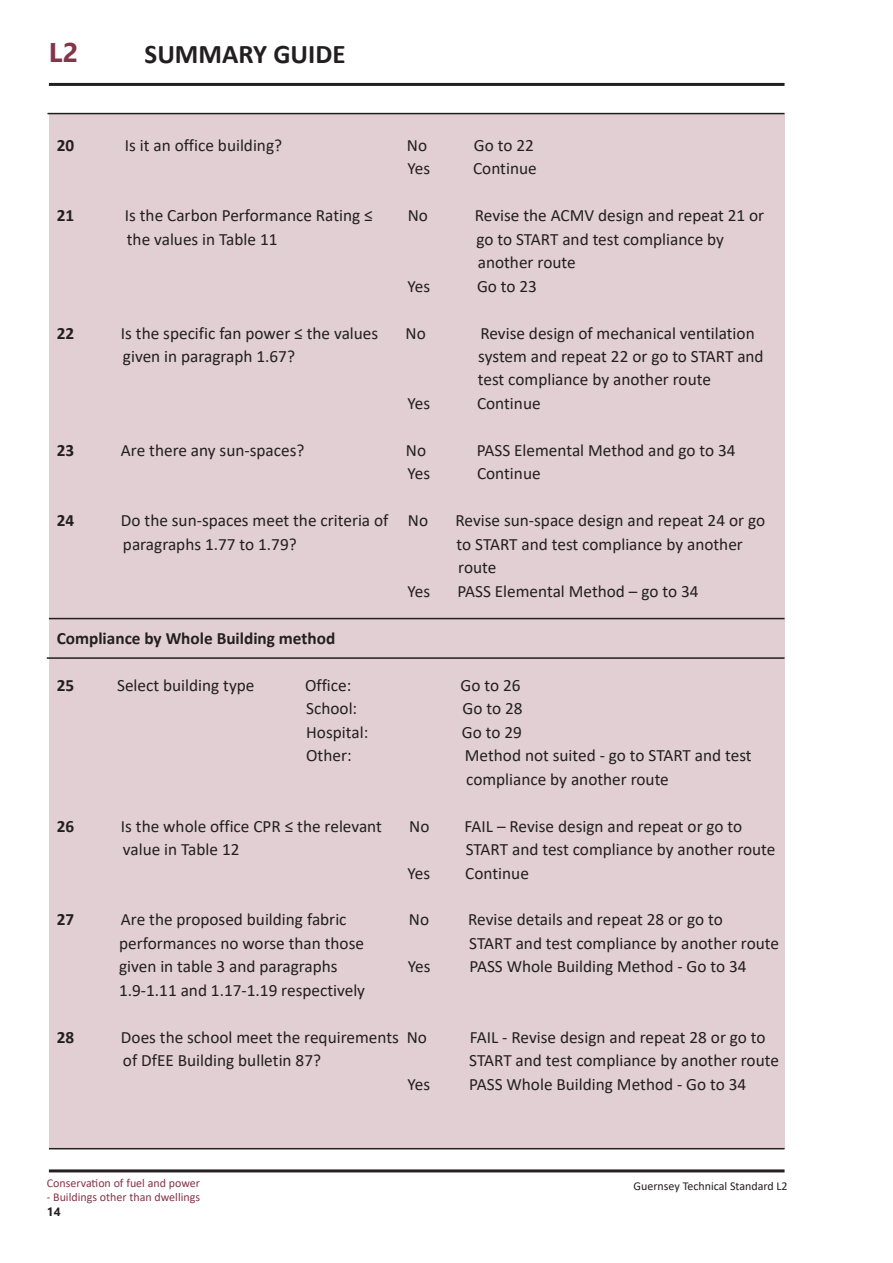
<style>
.page{position:relative;width:893px;height:1263px;background:#fff}
.page>*{position:absolute;margin:0;border:0;box-sizing:border-box;transform-origin:0 0}
.t1{font:700 27px "Calibri";color:#231f20}
.t2{font:700 27px "Segoe UI";color:#843549}
.Box_1st_Indent{font:17.25px "Calibri";color:#231f20}
.Box_1st_Indent-2{font:700 17.25px "Calibri";color:#231f20}
.t3{font:12px "Calibri";color:#843549}
.t4{font:12px "Calibri";color:#231f20}
.t5{font:700 12px "Segoe UI";color:#231f20}
</style>
<div class="page">
<div style="left:49px;top:114px;width:735px;height:1035px;background:#e1cfd3"></div>
<hr style="left:49px;top:83px;width:735px;height:3px;background:#231f20">
<hr style="left:49px;top:1169px;width:735px;height:3px;background:#231f20">
<hr style="left:49px;top:618px;width:735px;height:1px;background:#231f20">
<hr style="left:47px;top:657px;width:737px;height:2px;background:#231f20">
<hr style="left:47px;top:113px;width:737px;height:1px;background:#231f20">
<hr style="left:49px;top:1148px;width:735px;height:1px;background:#231f20">
<p class="t2" style="left:49px;top:27px;width:31px">L2</p>
<p class="t1" style="left:145px;top:35px;width:203px">SUMMARY GUIDE</p>
<p class="Box_1st_Indent-2" style="left:57px;top:133px;width:19px">20</p>
<p class="Box_1st_Indent" style="left:125px;top:133px;width:159px">Is it an office building?</p>
<p class="Box_1st_Indent" style="left:407px;top:133px;width:22px">No</p>
<p class="Box_1st_Indent" style="left:474px;top:133px;width:62px">Go to 22</p>
<p class="Box_1st_Indent" style="left:408px;top:156px;width:24px">Yes</p>
<p class="Box_1st_Indent" style="left:473px;top:156px;width:65px">Continue</p>
<p class="Box_1st_Indent-2" style="left:57px;top:203px;width:19px">21</p>
<p class="Box_1st_Indent" style="left:125px;top:203px;width:249px">Is the Carbon Performance Rating ≤</p>
<p class="Box_1st_Indent" style="left:408px;top:203px;width:22px">No</p>
<p class="Box_1st_Indent" style="left:475px;top:203px;width:291px">Revise the ACMV design and repeat 21 or</p>
<p class="Box_1st_Indent" style="left:127px;top:227px;width:152px">the values in Table 11</p>
<p class="Box_1st_Indent" style="left:476px;top:227px;width:249px">go to START and test compliance by</p>
<p class="Box_1st_Indent" style="left:478px;top:250px;width:99px">another route</p>
<p class="Box_1st_Indent" style="left:408px;top:274px;width:24px">Yes</p>
<p class="Box_1st_Indent" style="left:477px;top:274px;width:61px">Go to 23</p>
<p class="Box_1st_Indent-2" style="left:57px;top:321px;width:19px">22</p>
<p class="Box_1st_Indent" style="left:121px;top:321px;width:259px">Is the specific fan power ≤ the values</p>
<p class="Box_1st_Indent" style="left:406px;top:321px;width:22px">No</p>
<p class="Box_1st_Indent" style="left:480px;top:321px;width:276px">Revise design of mechanical ventilation</p>
<p class="Box_1st_Indent" style="left:123px;top:344px;width:174px">given in paragraph 1.67?</p>
<p class="Box_1st_Indent" style="left:478px;top:344px;width:287px">system and repeat 22 or go to START and</p>
<p class="Box_1st_Indent" style="left:478px;top:368px;width:235px">test compliance by another route</p>
<p class="Box_1st_Indent" style="left:408px;top:391px;width:24px">Yes</p>
<p class="Box_1st_Indent" style="left:477px;top:391px;width:65px">Continue</p>
<p class="Box_1st_Indent-2" style="left:57px;top:438px;width:19px">23</p>
<p class="Box_1st_Indent" style="left:121px;top:438px;width:185px">Are there any sun-spaces?</p>
<p class="Box_1st_Indent" style="left:406px;top:438px;width:22px">No</p>
<p class="Box_1st_Indent" style="left:477px;top:438px;width:260px">PASS Elemental Method and go to 34</p>
<p class="Box_1st_Indent" style="left:408px;top:462px;width:24px">Yes</p>
<p class="Box_1st_Indent" style="left:477px;top:462px;width:65px">Continue</p>
<p class="Box_1st_Indent-2" style="left:57px;top:508px;width:19px">24</p>
<p class="Box_1st_Indent" style="left:121px;top:509px;width:309px">Do the sun-spaces meet the criteria of No</p>
<p class="Box_1st_Indent" style="left:455px;top:509px;width:311px">Revise sun-space design and repeat 24 or go</p>
<p class="Box_1st_Indent" style="left:123px;top:532px;width:175px">paragraphs 1.77 to 1.79?</p>
<p class="Box_1st_Indent" style="left:457px;top:532px;width:288px">to START and test compliance by another</p>
<p class="Box_1st_Indent" style="left:458px;top:556px;width:40px">route</p>
<p class="Box_1st_Indent" style="left:408px;top:579px;width:24px">Yes</p>
<p class="Box_1st_Indent" style="left:457px;top:579px;width:243px">PASS Elemental Method – go to 34</p>
<p class="Box_1st_Indent-2" style="left:57px;top:626px;width:280px">Compliance by Whole Building method</p>
<p class="Box_1st_Indent-2" style="left:57px;top:673px;width:19px">25</p>
<p class="Box_1st_Indent" style="left:117px;top:673px;width:139px">Select building type</p>
<p class="Box_1st_Indent" style="left:305px;top:673px;width:48px">Office:</p>
<p class="Box_1st_Indent" style="left:461px;top:673px;width:61px">Go to 26</p>
<p class="Box_1st_Indent" style="left:306px;top:696px;width:53px">School:</p>
<p class="Box_1st_Indent" style="left:462px;top:696px;width:62px">Go to 28</p>
<p class="Box_1st_Indent" style="left:306px;top:720px;width:64px">Hospital:</p>
<p class="Box_1st_Indent" style="left:462px;top:720px;width:62px">Go to 29</p>
<p class="Box_1st_Indent" style="left:306px;top:743px;width:47px">Other:</p>
<p class="Box_1st_Indent" style="left:465px;top:743px;width:288px">Method not suited - go to START and test</p>
<p class="Box_1st_Indent" style="left:466px;top:767px;width:204px">compliance by another route</p>
<p class="Box_1st_Indent-2" style="left:57px;top:814px;width:19px">26</p>
<p class="Box_1st_Indent" style="left:121px;top:814px;width:262px">Is the whole office CPR ≤ the relevant</p>
<p class="Box_1st_Indent" style="left:409px;top:814px;width:22px">No</p>
<p class="Box_1st_Indent" style="left:465px;top:814px;width:279px">FAIL – Revise design and repeat or go to</p>
<p class="Box_1st_Indent" style="left:123px;top:837px;width:118px">value in Table 12</p>
<p class="Box_1st_Indent" style="left:466px;top:837px;width:311px">START and test compliance by another route</p>
<p class="Box_1st_Indent" style="left:408px;top:861px;width:24px">Yes</p>
<p class="Box_1st_Indent" style="left:465px;top:861px;width:65px">Continue</p>
<p class="Box_1st_Indent-2" style="left:57px;top:907px;width:19px">27</p>
<p class="Box_1st_Indent" style="left:121px;top:908px;width:227px">Are the proposed building fabric</p>
<p class="Box_1st_Indent" style="left:409px;top:908px;width:22px">No</p>
<p class="Box_1st_Indent" style="left:468px;top:908px;width:256px">Revise details and repeat 28 or go to</p>
<p class="Box_1st_Indent" style="left:119px;top:931px;width:246px">performances no worse than those</p>
<p class="Box_1st_Indent" style="left:469px;top:931px;width:311px">START and test compliance by another route</p>
<p class="Box_1st_Indent" style="left:119px;top:955px;width:220px">given in table 3 and paragraphs</p>
<p class="Box_1st_Indent" style="left:408px;top:955px;width:24px">Yes</p>
<p class="Box_1st_Indent" style="left:469px;top:955px;width:279px">PASS Whole Building Method - Go to 34</p>
<p class="Box_1st_Indent" style="left:119px;top:978px;width:248px">1.9-1.11 and 1.17-1.19 respectively</p>
<p class="Box_1st_Indent-2" style="left:57px;top:1025px;width:19px">28</p>
<p class="Box_1st_Indent" style="left:121px;top:1025px;width:307px">Does the school meet the requirements No</p>
<p class="Box_1st_Indent" style="left:470px;top:1025px;width:297px">FAIL - Revise design and repeat 28 or go to</p>
<p class="Box_1st_Indent" style="left:123px;top:1049px;width:200px">of DfEE Building bulletin 87?</p>
<p class="Box_1st_Indent" style="left:469px;top:1049px;width:311px">START and test compliance by another route</p>
<p class="Box_1st_Indent" style="left:408px;top:1072px;width:24px">Yes</p>
<p class="Box_1st_Indent" style="left:469px;top:1072px;width:279px">PASS Whole Building Method - Go to 34</p>
<p class="t3" style="left:47px;top:1174px;width:155px">Conservation of fuel and power</p>
<p class="t4" style="left:634px;top:1178px;width:156px">Guernsey Technical Standard L2</p>
<p class="t3" style="left:47px;top:1189px;width:155px">- Buildings other than dwellings</p>
<p class="t5" style="left:47px;top:1200px;width:15px">14</p>
</div>
